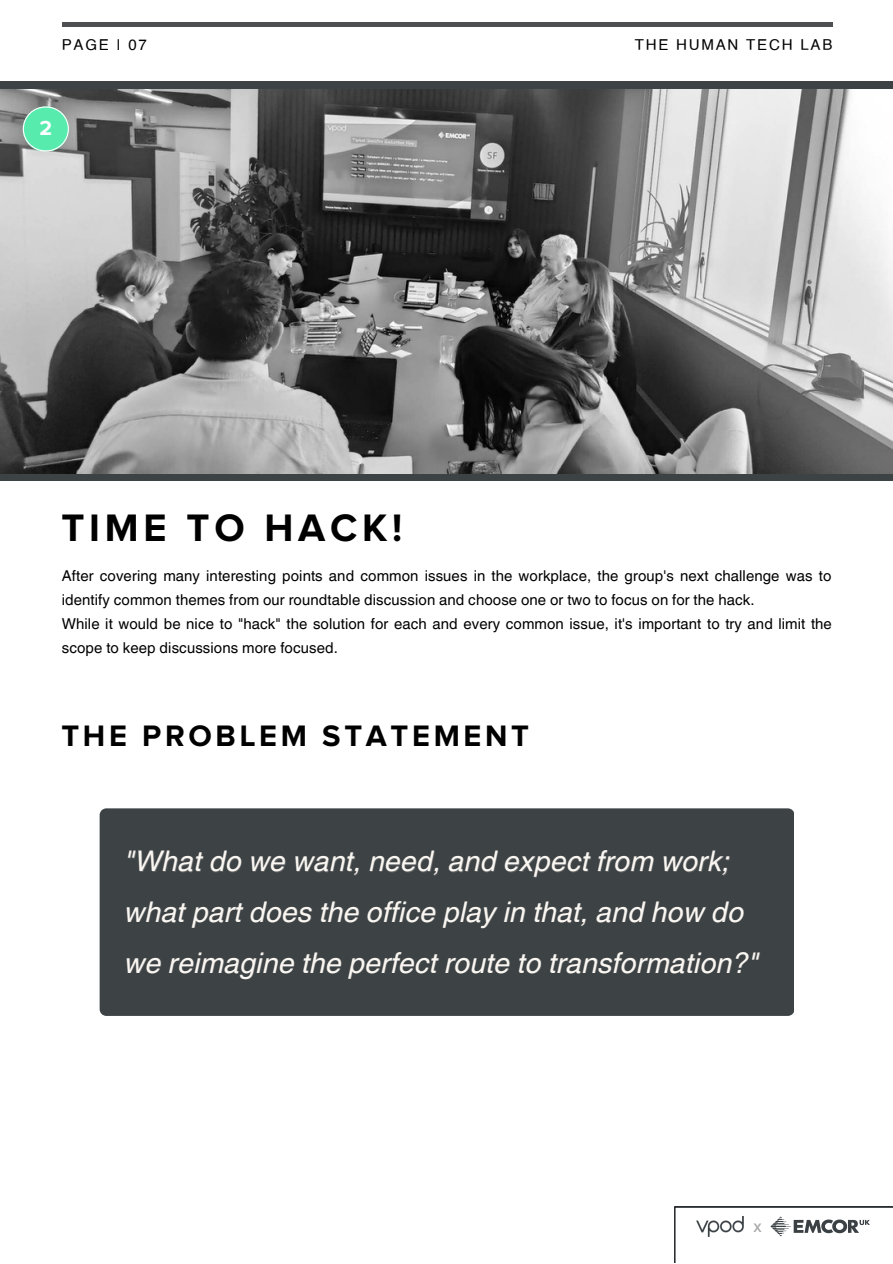
<style>
.page{position:relative;width:893px;height:1264px;background:#fff}
.page>*{position:absolute;margin:0;border:0;box-sizing:border-box;transform-origin:0 0}
.t1{font:700 39.6px "Proxima Nova A";letter-spacing:.12em;color:#000}
.t2{font:700 30.75px "Proxima Nova A";letter-spacing:.12em;color:#000}
.t3{font:italic 28.5px/50.6px "Helvetica World";letter-spacing:.005em;color:#faf6f1}
.t4{font:700 21px "Proxima Nova A";color:#fff}
.t5{font:16.5px "Helvetica World";color:#a6a6a6}
.t6{font:15px/24px "Helvetica World";letter-spacing:.005em;color:#000}
.t7{font:15px "Helvetica";letter-spacing:.12em;color:#000}
</style>
<div class="page">
<hr style="left:62px;top:23px;width:770px;height:3px;background:#3a3b3c">
<div style="left:0;top:416px;width:892px;height:65px;background:#3a4043"></div>
<div style="left:0;top:81px;width:892px;height:70px;background:#3a4043"></div>
<img style="left:0;top:89px;width:892px;height:385px">
<svg style="left:23px;top:106px;width:46px;height:45px;background:#6fd9ad"></svg>
<div style="left:100px;top:808px;width:694px;height:207px;background:#3d4245"></div>
<svg style="left:674px;top:1206px;width:218px;height:56px"></svg>
<p class="t7" style="left:62px;top:39px;width:87px">PAGE | 07</p>
<p class="t7" style="left:634px;top:39px;width:199px">THE HUMAN TECH LAB</p>
<p class="t4" style="left:39px;top:115px;width:14px">2</p>
<p class="t1" style="left:61px;top:505px;width:342px">TIME TO HACK!</p>
<p class="t6" style="left:62px;top:563px;width:771px">After covering many interesting points and common issues in the workplace, the group's next challenge was to identify common themes from our roundtable discussion and choose one or two to focus on for the hack.</p>
<p class="t6" style="left:62px;top:611px;width:771px">While it would be nice to "hack" the solution for each and every common issue, it's important to try and limit the scope to keep discussions more focused.</p>
<p class="t2" style="left:61px;top:717px;width:469px">THE PROBLEM STATEMENT</p>
<p class="t3" style="left:125px;top:833px;width:635px">"What do we want, need, and expect from work; what part does the office play in that, and how do we reimagine the perfect route to transformation?"</p>
<p class="t5" style="left:753px;top:1216px;width:10px">x</p>
</div>
